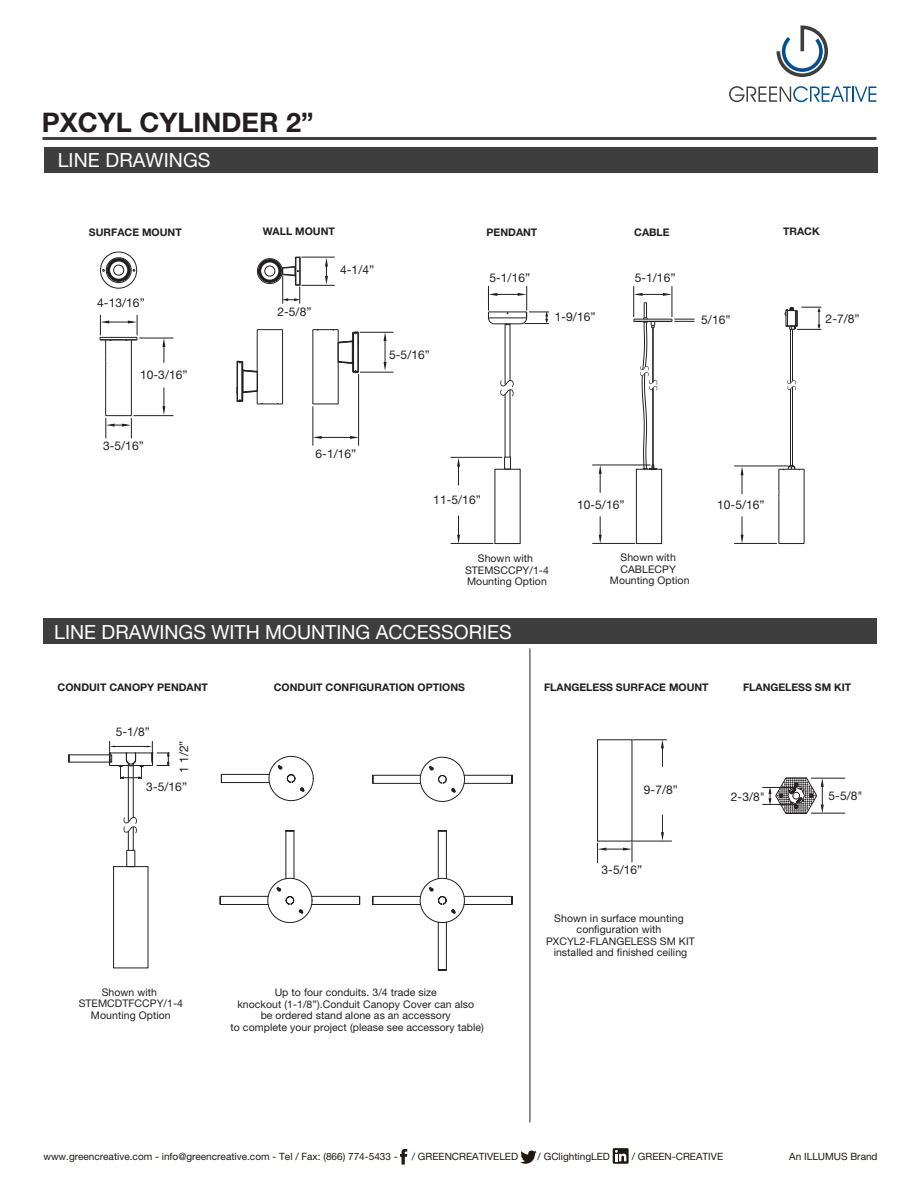
<style>
.page{position:relative;width:919px;height:1191px;background:#fff}
.page>*{position:absolute;margin:0;border:0;box-sizing:border-box;transform-origin:0 0}
.t1{font:700 27px "Helvetica Neue LT Pro";color:#231f20}
.t2{font:19.5px "Helvetica Neue LT Pro";color:#fff}
.t3{font:12px "Helvetica Neue LT Pro";letter-spacing:.005em;color:#231f20}
.t4{font:10.5px/11.4px "Helvetica Neue LT Pro";letter-spacing:.005em;color:#231f20;text-align:center}
.t5{font:700 10.5px "Helvetica Neue LT Pro";color:#231f20}
.t6{font:10.05px "Helvetica Neue LT Pro";color:#211814}
</style>
<div class="page">
<div style="left:44px;top:147px;width:833px;height:26px;background:#3e3e3f"></div>
<div style="left:106px;top:258px;width:25px;height:25px;border:1px solid #231f20;border-radius:50%"></div>
<div style="left:257px;top:258px;width:25px;height:26px;border:1px solid #231f20;border-radius:50%"></div>
<hr style="left:43px;top:137px;width:833px;height:3px;background:#3e3e3f">
<svg style="left:776px;top:26px;width:52px;height:51px"></svg>
<svg style="left:729px;top:86px;width:147px;height:16px"></svg>
<svg style="left:400px;top:1148px;width:7px;height:16px"></svg>
<svg style="left:520px;top:1150px;width:16px;height:14px"></svg>
<svg style="left:612px;top:1148px;width:16px;height:15px"></svg>
<svg style="left:615px;top:1149px;width:11px;height:12px"></svg>
<div style="left:100px;top:252px;width:37px;height:36px;border:1px solid #231f20;border-radius:50%"></div>
<hr style="left:139px;top:338px;width:34px;height:1px;background:#231f20">
<hr style="left:134px;top:415px;width:39px;height:1px;background:#231f20">
<svg style="left:162px;top:338px;width:3px;height:77px"></svg>
<hr style="left:633px;top:286px;width:1px;height:31px;background:#231f20">
<hr style="left:671px;top:286px;width:1px;height:31px;background:#231f20">
<hr style="left:312px;top:407px;width:1px;height:38px;background:#231f20">
<hr style="left:358px;top:374px;width:1px;height:71px;background:#231f20">
<svg style="left:313px;top:436px;width:46px;height:3px"></svg>
<hr style="left:360px;top:332px;width:33px;height:1px;background:#231f20">
<hr style="left:360px;top:372px;width:33px;height:1px;background:#231f20">
<svg style="left:383px;top:332px;width:3px;height:39px"></svg>
<hr style="left:451px;top:457px;width:51px;height:1px;background:#231f20">
<hr style="left:451px;top:543px;width:42px;height:1px;background:#231f20">
<svg style="left:457px;top:458px;width:3px;height:85px"></svg>
<hr style="left:592px;top:464px;width:58px;height:1px;background:#231f20">
<hr style="left:592px;top:543px;width:42px;height:1px;background:#231f20">
<svg style="left:598px;top:517px;width:3px;height:26px"></svg>
<svg style="left:598px;top:465px;width:3px;height:27px"></svg>
<hr style="left:734px;top:465px;width:53px;height:1px;background:#231f20">
<hr style="left:734px;top:543px;width:42px;height:1px;background:#231f20">
<svg style="left:740px;top:517px;width:3px;height:26px"></svg>
<svg style="left:740px;top:466px;width:3px;height:28px"></svg>
<svg style="left:778px;top:543px;width:26px;height:1px"></svg>
<hr style="left:778px;top:499px;width:1px;height:44px;background:#231f20">
<hr style="left:790px;top:329px;width:1px;height:137px;background:#231f20">
<hr style="left:792px;top:329px;width:1px;height:137px;background:#231f20">
<hr style="left:803px;top:469px;width:1px;height:74px;background:#231f20">
<svg style="left:778px;top:465px;width:26px;height:35px"></svg>
<svg style="left:784px;top:307px;width:37px;height:23px"></svg>
<svg style="left:787px;top:380px;width:8px;height:10px"></svg>
<svg style="left:633px;top:293px;width:61px;height:176px"></svg>
<hr style="left:634px;top:319px;width:38px;height:1px;background:#222226">
<div style="left:636px;top:469px;width:25px;height:75px;border:1px solid #231f20"></div>
<svg style="left:500px;top:380px;width:13px;height:16px"></svg>
<hr style="left:505px;top:394px;width:1px;height:63px;background:#222226">
<hr style="left:505px;top:324px;width:1px;height:60px;background:#222226">
<hr style="left:509px;top:390px;width:1px;height:67px;background:#222226">
<hr style="left:509px;top:324px;width:1px;height:56px;background:#222226">
<svg style="left:504px;top:456px;width:7px;height:13px"></svg>
<svg style="left:488px;top:286px;width:60px;height:40px"></svg>
<svg style="left:313px;top:404px;width:25px;height:1px"></svg>
<hr style="left:338px;top:362px;width:1px;height:42px;background:#231f20">
<hr style="left:312px;top:330px;width:1px;height:74px;background:#231f20">
<svg style="left:313px;top:329px;width:46px;height:44px"></svg>
<svg style="left:257px;top:329px;width:25px;height:1px"></svg>
<hr style="left:257px;top:330px;width:1px;height:41px;background:#231f20">
<hr style="left:282px;top:330px;width:1px;height:74px;background:#231f20">
<svg style="left:236px;top:361px;width:46px;height:44px"></svg>
<svg style="left:105px;top:415px;width:27px;height:23px"></svg>
<hr style="left:105px;top:370px;width:1px;height:45px;background:#231f20">
<hr style="left:131px;top:340px;width:1px;height:75px;background:#231f20">
<svg style="left:100px;top:315px;width:38px;height:56px"></svg>
<hr style="left:632px;top:739px;width:34px;height:1px;background:#231f20">
<hr style="left:811px;top:778px;width:33px;height:1px;background:#231f20">
<hr style="left:762px;top:787px;width:34px;height:1px;background:#231f20">
<hr style="left:762px;top:804px;width:34px;height:1px;background:#231f20">
<hr style="left:811px;top:813px;width:33px;height:1px;background:#231f20">
<hr style="left:632px;top:841px;width:39px;height:1px;background:#231f20">
<svg style="left:661px;top:739px;width:3px;height:102px"></svg>
<svg style="left:597px;top:842px;width:35px;height:20px"></svg>
<hr style="left:301px;top:257px;width:33px;height:1px;background:#231f20">
<hr style="left:301px;top:285px;width:33px;height:1px;background:#231f20">
<svg style="left:325px;top:258px;width:3px;height:27px"></svg>
<svg style="left:258px;top:256px;width:43px;height:47px"></svg>
<div style="left:43px;top:618px;width:833px;height:26px;background:#3e3e3f"></div>
<svg style="left:269px;top:756px;width:44px;height:45px"></svg>
<hr style="left:221px;top:774px;width:48px;height:1px;background:#231f20">
<hr style="left:221px;top:782px;width:48px;height:1px;background:#231f20">
<hr style="left:464px;top:775px;width:48px;height:1px;background:#231f20">
<hr style="left:464px;top:783px;width:48px;height:1px;background:#231f20">
<svg style="left:372px;top:757px;width:93px;height:45px"></svg>
<hr style="left:373px;top:783px;width:47px;height:1px;background:#231f20">
<hr style="left:311px;top:896px;width:48px;height:1px;background:#231f20">
<hr style="left:311px;top:904px;width:48px;height:1px;background:#231f20">
<svg style="left:220px;top:878px;width:92px;height:45px"></svg>
<hr style="left:220px;top:904px;width:48px;height:1px;background:#231f20">
<hr style="left:285px;top:830px;width:1px;height:48px;background:#231f20">
<hr style="left:294px;top:830px;width:1px;height:48px;background:#231f20">
<hr style="left:464px;top:896px;width:48px;height:1px;background:#231f20">
<hr style="left:464px;top:904px;width:48px;height:1px;background:#231f20">
<hr style="left:438px;top:922px;width:1px;height:48px;background:#231f20">
<hr style="left:446px;top:922px;width:1px;height:48px;background:#231f20">
<hr style="left:438px;top:830px;width:1px;height:48px;background:#231f20">
<hr style="left:446px;top:830px;width:1px;height:48px;background:#231f20">
<svg style="left:372px;top:878px;width:93px;height:45px"></svg>
<svg style="left:109px;top:741px;width:60px;height:37px"></svg>
<hr style="left:128px;top:764px;width:1px;height:57px;background:#222226">
<hr style="left:133px;top:763px;width:1px;height:54px;background:#222226">
<svg style="left:124px;top:817px;width:13px;height:49px"></svg>
<div style="left:113px;top:866px;width:35px;height:102px;border:1px solid #231f20"></div>
<div style="left:597px;top:739px;width:35px;height:102px;border:1px solid #231f20"></div>
<svg style="left:103px;top:259px;width:32px;height:23px"></svg>
<svg style="left:768px;top:777px;width:55px;height:36px"></svg>
<h1 class="t1" style="left:42px;top:105px;width:273px">PXCYL CYLINDER 2”</h1>
<h2 class="t2" style="left:58px;top:148px;width:154px">LINE DRAWINGS</h2>
<p class="t5" style="left:89px;top:225px;width:94px">SURFACE MOUNT</p>
<p class="t5" style="left:263px;top:225px;width:74px">WALL MOUNT</p>
<p class="t5" style="left:486px;top:225px;width:52px">PENDANT</p>
<p class="t5" style="left:634px;top:226px;width:37px">CABLE</p>
<p class="t5" style="left:783px;top:225px;width:38px">TRACK</p>
<p class="t3" style="left:97px;top:295px;width:49px">4-13/16”</p>
<p class="t3" style="left:140px;top:367px;width:49px">10-3/16”</p>
<p class="t3" style="left:103px;top:438px;width:42px">3-5/16”</p>
<p class="t3" style="left:277px;top:304px;width:36px">2-5/8”</p>
<p class="t3" style="left:340px;top:262px;width:36px">4-1/4”</p>
<p class="t3" style="left:389px;top:347px;width:42px">5-5/16”</p>
<p class="t3" style="left:489px;top:271px;width:42px">5-1/16”</p>
<p class="t3" style="left:634px;top:271px;width:42px">5-1/16”</p>
<p class="t3" style="left:554px;top:309px;width:42px">1-9/16”</p>
<p class="t3" style="left:701px;top:312px;width:31px">5/16”</p>
<p class="t3" style="left:825px;top:311px;width:36px">2-7/8”</p>
<p class="t3" style="left:315px;top:446px;width:42px">6-1/16”</p>
<p class="t3" style="left:433px;top:492px;width:49px">11-5/16”</p>
<p class="t3" style="left:577px;top:497px;width:49px">10-5/16”</p>
<p class="t3" style="left:717px;top:497px;width:49px">10-5/16”</p>
<p class="t4" style="left:465px;top:552px;width:85px">Shown with<br>STEMSCCPY/1-4<br>Mounting Option</p>
<p class="t4" style="left:609px;top:551px;width:81px">Shown with<br>CABLECPY<br>Mounting Option</p>
<h2 class="t2" style="left:54px;top:620px;width:459px">LINE DRAWINGS WITH MOUNTING ACCESSORIES</h2>
<p class="t5" style="left:58px;top:680px;width:152px">CONDUIT CANOPY PENDANT</p>
<p class="t5" style="left:274px;top:680px;width:193px">CONDUIT CONFIGURATION OPTIONS</p>
<p class="t3" style="left:116px;top:724px;width:36px">5-1/8”</p>
<p class="t3" style="left:176px;top:773px;width:34px;rotate:-90deg">1 1/2”</p>
<p class="t3" style="left:146px;top:779px;width:42px">3-5/16”</p>
<p class="t4" style="left:79px;top:986px;width:106px">Shown with<br>STEMCDTFCCPY/1-4<br>Mounting Option</p>
<p class="t4" style="left:230px;top:986px;width:255px">Up to four conduits. 3/4 trade size<br>knockout (1-1/8”).Conduit Canopy Cover can also<br>be ordered stand alone as an accessory<br>to complete your project (please see accessory table)</p>
<p class="t5" style="left:544px;top:680px;width:166px">FLANGELESS SURFACE MOUNT</p>
<p class="t5" style="left:743px;top:680px;width:110px">FLANGELESS SM KIT</p>
<p class="t3" style="left:643px;top:782px;width:36px">9-7/8”</p>
<p class="t3" style="left:601px;top:862px;width:42px">3-5/16”</p>
<p class="t4" style="left:546px;top:912px;width:150px">Shown in surface mounting configuration with<br>PXCYL2-FLANGELESS SM KIT installed and finished ceiling</p>
<p class="t3" style="left:730px;top:789px;width:36px">2-3/8"</p>
<p class="t3" style="left:828px;top:788px;width:36px">5-5/8"</p>
<p class="t6" style="left:43px;top:1150px;width:356px">www.greencreative.com - info@greencreative.com - Tel / Fax: (866) 774-5433 -</p>
<p class="t6" style="left:412px;top:1150px;width:108px">/ GREENCREATIVELED</p>
<p class="t6" style="left:537px;top:1150px;width:74px">/ GClightingLED</p>
<p class="t6" style="left:631px;top:1150px;width:93px">/ GREEN-CREATIVE</p>
<p class="t6" style="left:789px;top:1150px;width:90px">An ILLUMUS Brand</p>
</div>
